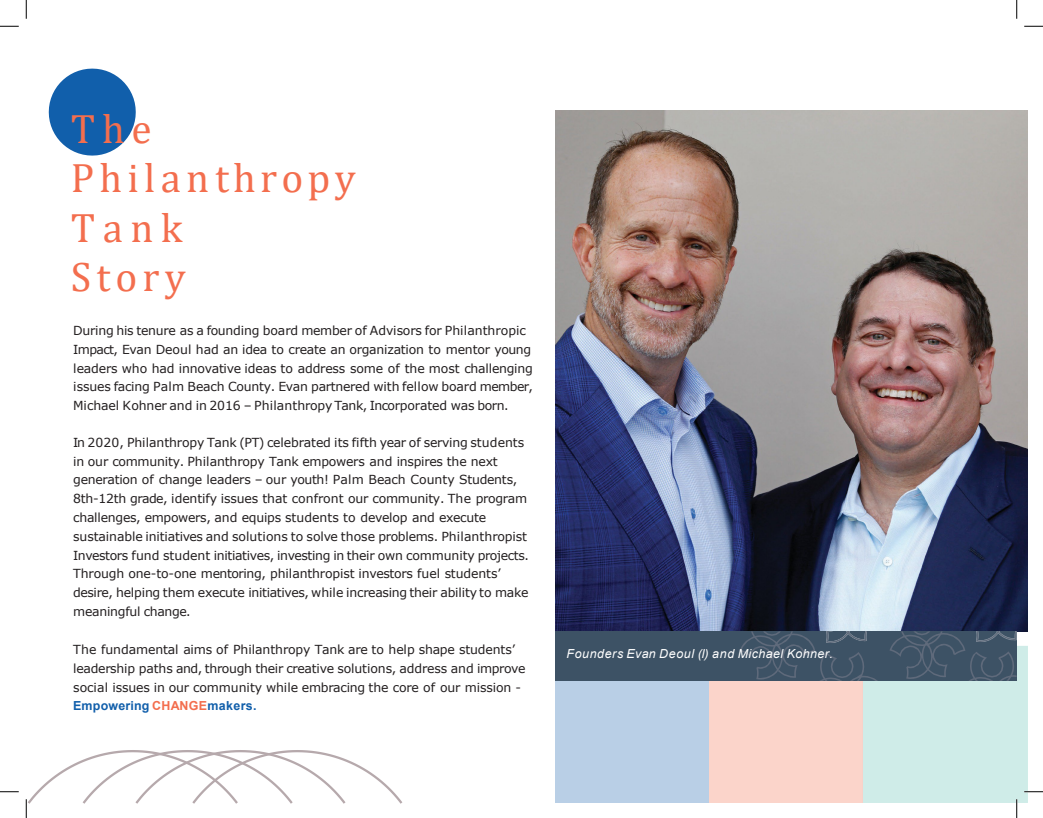
<style>
.page{position:relative;width:1043px;height:818px;background:#fff}
.page>*{position:absolute;margin:0;border:0;box-sizing:border-box;transform-origin:0 0}
.t1{font:41.25px/49.5px "Cambria";letter-spacing:.125em;color:#f36e4e}
.t2{font:12.5px/18.8px "Verdana";letter-spacing:-.015em;color:#231f20}
.t3{font:italic 12.5px "Arial";letter-spacing:.04em;color:#fff}
.s1{font-family:"Arial";font-weight:700;color:#115fab}
.s2{font-family:"Arial";font-weight:700;color:#f36e4e}
</style>
<div class="page">
<svg style="left:49px;top:69px;width:87px;height:87px"></svg>
<img style="left:555px;top:110px;width:473px;height:521px">
<div style="left:709px;top:680px;width:153px;height:122px;background:#fbd4ca"></div>
<div style="left:555px;top:680px;width:154px;height:122px;background:#b9cfe6"></div>
<div style="left:555px;top:631px;width:461px;height:50px;background:#3d5265"></div>
<svg style="left:25px;top:750px;width:378px;height:68px"></svg>
<svg style="left:739px;top:631px;width:303px;height:187px"></svg>
<svg style="left:0;top:26px;width:19px;height:1px"></svg>
<svg style="left:1024px;top:26px;width:18px;height:1px"></svg>
<svg style="left:0;top:791px;width:19px;height:1px"></svg>
<svg style="left:26px;top:0;width:1px;height:19px"></svg>
<svg style="left:1016px;top:0;width:1px;height:19px"></svg>
<h2 class="t1" style="left:71px;top:104px;width:286px">The<br>Philanthropy<br>Tank</h2>
<h2 class="t1" style="left:71px;top:252px;width:116px">Story</h2>
<p class="t2" style="left:73px;top:321px;width:461px">During his tenure as a founding board member of Advisors for Philanthropic Impact, Evan Deoul had an idea to create an organization to mentor young leaders who had innovative ideas to address some of the most challenging issues facing Palm Beach County. Evan partnered with fellow board member, Michael Kohner and in 2016 – Philanthropy Tank, Incorporated was born.</p>
<p class="t2" style="left:73px;top:433px;width:457px">In 2020, Philanthropy Tank (PT) celebrated its fifth year of serving students in our community. Philanthropy Tank empowers and inspires the next generation of change leaders – our youth! Palm Beach County Students, 8th-12th grade, identify issues that confront our community. The program challenges, empowers, and equips students to develop and execute sustainable initiatives and solutions to solve those problems. Philanthropist Investors fund student initiatives, investing in their own community projects.<br>Through one-to-one mentoring, philanthropist investors fuel students’ desire, helping them execute initiatives, while increasing their ability to make meaningful change.</p>
<p class="t2" style="left:73px;top:640px;width:454px">The fundamental aims of Philanthropy Tank are to help shape students’ leadership paths and, through their creative solutions, address and improve social issues in our community while embracing the core of our mission - <span class="s1">Empowering</span> <span class="s2">CHANGE</span><span class="s1">makers.</span></p>
<p class="t3" style="left:566px;top:646px;width:268px">Founders Evan Deoul (l) and Michael Kohner.</p>
</div>
